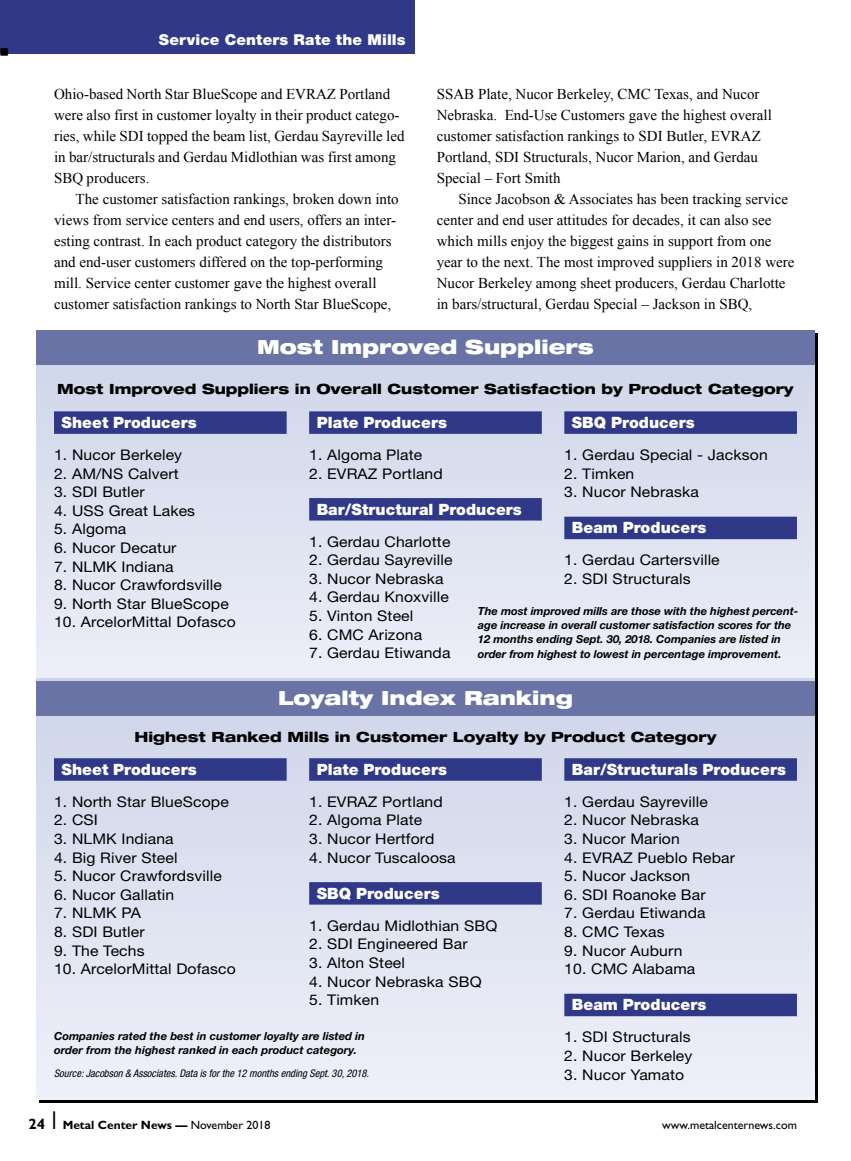
<style>
.page{position:relative;width:851px;height:1161px;background:#fff}
.page>*{position:absolute;margin:0;border:0;box-sizing:border-box;transform-origin:0 0}
.t1{font:900 expanded 19.5px "Helvetica Neue LT Std";color:#fff}
.t2{font:900 15.6px "Helvetica Neue LT Std";letter-spacing:.005em;color:#fff}
.t3{font:15px/21px "Times New Roman";color:#000}
.t4{font:900 15px "Helvetica Neue LT Std";letter-spacing:.01em;color:#fff}
.t5{font:15px "Universal Newswith Comm Pi";color:#000}
.t6{font:14.7px "Helvetica Neue LT Std";letter-spacing:.01em;color:#000;scale:1.07 1}
.t7{font:800 expanded 14.1px "Helvetica Neue LT Std";color:#000}
.t8{font:700 12px "Gill Sans Std";color:#000}
.t9{font:12px "Gill Sans Std";color:#000}
.t10{font:italic 700 11.1px/14.2px "Helvetica Neue LT Std";color:#000}
.t11{font:italic condensed 10.5px "Helvetica Neue LT Std";color:#000}
.s1{font-size:15px}
.s2{font-weight:400}
</style>
<div class="page">
<div style="left:0;top:0;width:414px;height:54px;background:#2f3987"></div>
<div style="left:36px;top:330px;width:778px;height:368px;background:linear-gradient(to right,#dfe3f1,#dee2f0)"></div>
<div style="left:36px;top:330px;width:778px;height:34px;background:#6973a5"></div>
<div style="left:54px;top:411px;width:232px;height:23px;background:#2f3987"></div>
<div style="left:309px;top:411px;width:233px;height:23px;background:#2f3987"></div>
<div style="left:309px;top:498px;width:233px;height:23px;background:#2f3987"></div>
<div style="left:564px;top:411px;width:232px;height:23px;background:#2f3987"></div>
<div style="left:564px;top:517px;width:232px;height:22px;background:#2f3987"></div>
<div style="left:36px;top:678px;width:778px;height:421px;background:linear-gradient(to bottom,#ccd3e8,#eef0f9)"></div>
<div style="left:36px;top:681px;width:778px;height:35px;background:#6973a5"></div>
<div style="left:54px;top:758px;width:232px;height:23px;background:#2f3987"></div>
<div style="left:309px;top:758px;width:233px;height:23px;background:#2f3987"></div>
<div style="left:309px;top:882px;width:233px;height:23px;background:#2f3987"></div>
<div style="left:564px;top:758px;width:232px;height:23px;background:#2f3987"></div>
<div style="left:564px;top:994px;width:232px;height:22px;background:#2f3987"></div>
<p class="t5" style="left:0;top:46px;width:10px">n</p>
<p class="t4" style="left:159px;top:31px;width:248px">Service Centers Rate the Mills</p>
<p class="t3" style="left:54px;top:83px;width:352px">Ohio-based North Star BlueScope and EVRAZ Portland were also first in customer loyalty in their product catego&shy;ries, while SDI topped the beam list, Gerdau Sayreville led in bar/structurals and Gerdau Midlothian was first among SBQ producers.</p>
<p class="t3" style="left:54px;top:188px;width:346px;text-indent:22px">The customer satisfaction rankings, broken down into views from service centers and end users, offers an inter&shy;esting contrast. In each product category the distributors and end-user customers differed on the top-performing mill. Service center customer gave the highest overall customer satisfaction rankings to North Star BlueScope,</p>
<p class="t3" style="left:436px;top:83px;width:336px">SSAB Plate, Nucor Berkeley, CMC Texas, and Nucor Nebraska. End-Use Customers gave the highest overall customer satisfaction rankings to SDI Butler, EVRAZ Portland, SDI Structurals, Nucor Marion, and Gerdau Special – Fort Smith</p>
<p class="t3" style="left:436px;top:188px;width:359px;text-indent:22px">Since Jacobson &amp; Associates has been tracking service center and end user attitudes for decades, it can also see which mills enjoy the biggest gains in support from one year to the next. The most improved suppliers in 2018 were Nucor Berkeley among sheet producers, Gerdau Charlotte in bars/structural, Gerdau Special – Jackson in SBQ,</p>
<h1 class="t1" style="left:257px;top:334px;width:338px">Most Improved Suppliers</h1>
<p class="t7" style="left:57px;top:380px;width:738px">Most Improved Suppliers in Overall Customer Satisfaction by Product Category</p>
<p class="t2" style="left:62px;top:413px;width:137px">Sheet Producers</p>
<p class="t6" style="left:54px;top:446px;width:121px">1. Nucor Berkeley</p>
<p class="t6" style="left:54px;top:465px;width:118px">2. AM/NS Calvert</p>
<p class="t6" style="left:54px;top:483px;width:86px">3. SDI Butler</p>
<p class="t6" style="left:54px;top:502px;width:133px">4. USS Great Lakes</p>
<p class="t6" style="left:54px;top:520px;width:69px">5. Algoma</p>
<p class="t6" style="left:54px;top:539px;width:116px">6. Nucor Decatur</p>
<p class="t6" style="left:54px;top:558px;width:113px">7. NLMK Indiana</p>
<p class="t6" style="left:54px;top:576px;width:158px">8. Nucor Crawfordsville</p>
<p class="t6" style="left:54px;top:595px;width:165px">9. North Star BlueScope</p>
<p class="t6" style="left:54px;top:613px;width:171px">10. ArcelorMittal Dofasco</p>
<p class="t2" style="left:572px;top:413px;width:124px">SBQ Producers</p>
<p class="t6" style="left:564px;top:446px;width:192px">1. Gerdau Special - Jackson</p>
<p class="t6" style="left:564px;top:465px;width:67px">2. Timken</p>
<p class="t6" style="left:564px;top:483px;width:127px">3. Nucor Nebraska</p>
<p class="t2" style="left:572px;top:518px;width:136px">Beam Producers</p>
<p class="t6" style="left:564px;top:551px;width:147px">1. Gerdau Cartersville</p>
<p class="t6" style="left:564px;top:570px;width:119px">2. SDI Structurals</p>
<p class="t2" style="left:316px;top:413px;width:132px">Plate Producers</p>
<p class="t6" style="left:309px;top:446px;width:107px">1. Algoma Plate</p>
<p class="t6" style="left:309px;top:465px;width:126px">2. EVRAZ Portland</p>
<p class="t2" style="left:316px;top:500px;width:207px">Bar/Structural Producers</p>
<p class="t6" style="left:309px;top:533px;width:133px">1. Gerdau Charlotte</p>
<p class="t6" style="left:309px;top:551px;width:136px">2. Gerdau Sayreville</p>
<p class="t6" style="left:309px;top:570px;width:127px">3. Nucor Nebraska</p>
<p class="t6" style="left:309px;top:588px;width:132px">4. Gerdau Knoxville</p>
<p class="t6" style="left:309px;top:607px;width:99px">5. Vinton Steel</p>
<p class="t6" style="left:309px;top:626px;width:107px">6. CMC Arizona</p>
<p class="t6" style="left:309px;top:644px;width:134px">7. Gerdau Etiwanda</p>
<p class="t10" style="left:478px;top:603px;width:322px">The most improved mills are those with the highest percent&shy;age increase in overall customer satisfaction scores for the 12 months ending Sept. 30, 2018. Companies are listed in order from highest to lowest in percentage improvement.</p>
<h1 class="t1" style="left:278px;top:685px;width:296px">Loyalty Index Ranking</h1>
<p class="t7" style="left:134px;top:728px;width:583px">Highest Ranked Mills in Customer Loyalty by Product Category</p>
<p class="t2" style="left:62px;top:760px;width:137px">Sheet Producers</p>
<p class="t6" style="left:54px;top:793px;width:165px">1. North Star BlueScope</p>
<p class="t6" style="left:54px;top:811px;width:43px">2. CSI</p>
<p class="t6" style="left:54px;top:830px;width:113px">3. NLMK Indiana</p>
<p class="t6" style="left:54px;top:849px;width:117px">4. Big River Steel</p>
<p class="t6" style="left:54px;top:867px;width:158px">5. Nucor Crawfordsville</p>
<p class="t6" style="left:54px;top:886px;width:114px">6. Nucor Gallatin</p>
<p class="t6" style="left:54px;top:904px;width:83px">7. NLMK PA</p>
<p class="t6" style="left:54px;top:923px;width:86px">8. SDI Butler</p>
<p class="t6" style="left:54px;top:942px;width:86px">9. The Techs</p>
<p class="t6" style="left:54px;top:960px;width:171px">10. ArcelorMittal Dofasco</p>
<p class="t2" style="left:572px;top:760px;width:216px">Bar/Structurals Producers</p>
<p class="t6" style="left:564px;top:793px;width:136px">1. Gerdau Sayreville</p>
<p class="t6" style="left:564px;top:811px;width:127px">2. Nucor Nebraska</p>
<p class="t6" style="left:564px;top:830px;width:109px">3. Nucor Marion</p>
<p class="t6" style="left:564px;top:849px;width:161px">4. EVRAZ Pueblo Rebar</p>
<p class="t6" style="left:564px;top:867px;width:119px">5. Nucor Jackson</p>
<p class="t6" style="left:564px;top:886px;width:134px">6. SDI Roanoke Bar</p>
<p class="t6" style="left:564px;top:904px;width:134px">7. Gerdau Etiwanda</p>
<p class="t6" style="left:564px;top:923px;width:95px">8. CMC Texas</p>
<p class="t6" style="left:564px;top:942px;width:112px">9. Nucor Auburn</p>
<p class="t6" style="left:564px;top:960px;width:124px">10. CMC Alabama</p>
<p class="t2" style="left:572px;top:995px;width:136px">Beam Producers</p>
<p class="t6" style="left:564px;top:1028px;width:119px">1. SDI Structurals</p>
<p class="t6" style="left:564px;top:1047px;width:121px">2. Nucor Berkeley</p>
<p class="t6" style="left:564px;top:1066px;width:114px">3. Nucor Yamato</p>
<p class="t2" style="left:316px;top:760px;width:132px">Plate Producers</p>
<p class="t6" style="left:309px;top:793px;width:126px">1. EVRAZ Portland</p>
<p class="t6" style="left:309px;top:811px;width:107px">2. Algoma Plate</p>
<p class="t6" style="left:309px;top:830px;width:118px">3. Nucor Hertford</p>
<p class="t6" style="left:309px;top:849px;width:138px">4. Nucor Tuscaloosa</p>
<p class="t2" style="left:316px;top:884px;width:124px">SBQ Producers</p>
<p class="t6" style="left:309px;top:917px;width:177px">1. Gerdau Midlothian SBQ</p>
<p class="t6" style="left:309px;top:935px;width:150px">2. SDI Engineered Bar</p>
<p class="t6" style="left:309px;top:954px;width:91px">3. Alton Steel</p>
<p class="t6" style="left:309px;top:973px;width:163px">4. Nucor Nebraska SBQ</p>
<p class="t6" style="left:309px;top:991px;width:67px">5. Timken</p>
<p class="t10" style="left:54px;top:1029px;width:312px">Companies rated the best in customer loyalty are listed in order from the highest ranked in each product category.</p>
<p class="t11" style="left:54px;top:1067px;width:316px">Source: Jacobson &amp; Associates. Data is for the 12 months ending Sept. 30, 2018.</p>
<p class="t8" style="left:28px;top:1118px;width:243px"><span class="s1">24</span> ❘ Metal Center News — <span class="s2">November 2018</span></p>
<p class="t9" style="left:662px;top:1118px;width:136px">www.metalcenternews.com</p>
</div>
